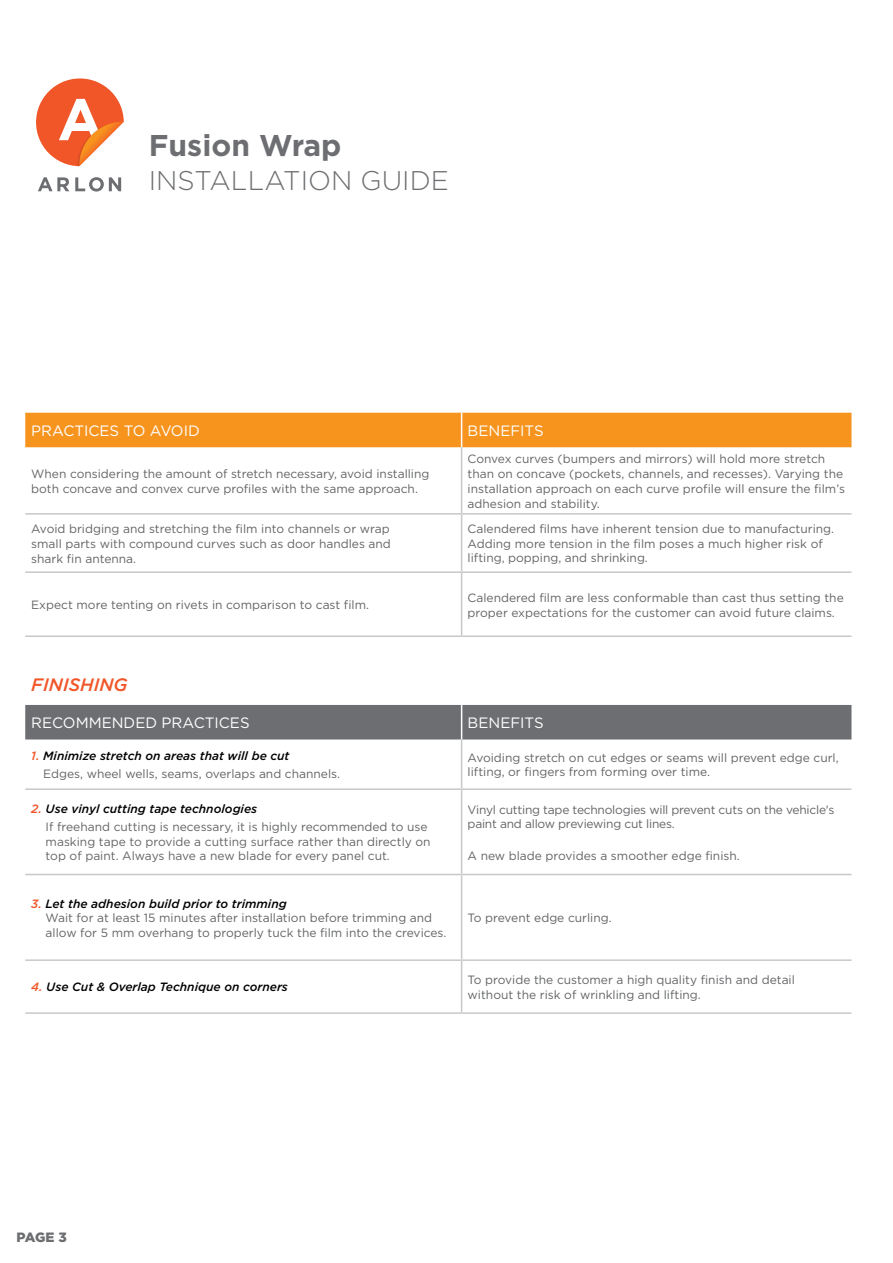
<style>
.page{position:relative;width:893px;height:1263px;background:#fff}
.page>*{position:absolute;margin:0;border:0;box-sizing:border-box;transform-origin:0 0}
.t1{font:700 30px "Gotham";color:#6d6e71}
.t2{font:300 27px "Gotham";color:#6d6e71}
.t3{font:italic 500 18px "Gotham";color:#f15629}
.t4{font:15px "Gotham";color:#fff}
.t5{font:900 13.5px "Gotham";color:#6d6e71}
.t6{font:12px/15px "Gotham";color:#636466}
.t7{font:12px/14.4px "Gotham";letter-spacing:-.02em;color:#636466}
.t8{font:italic 500 12px "Gotham";color:#000}
.s1{font-weight:500;font-style:italic;color:#f15629}
.s2{font-weight:500;font-style:italic;color:#000}
.s3{color:#f15629}
</style>
<div class="page">
<svg style="left:38px;top:177px;width:31px;height:14px"></svg>
<svg style="left:75px;top:177px;width:46px;height:15px"></svg>
<svg style="left:36px;top:78px;width:88px;height:88px"></svg>
<div style="left:25px;top:413px;width:826px;height:34px;background:#f7941e"></div>
<hr style="left:461px;top:413px;width:1px;height:34px;background:#fff">
<hr style="left:25px;top:635px;width:437px;height:2px;background:#c7c8ca">
<hr style="left:462px;top:635px;width:389px;height:2px;background:#c7c8ca">
<hr style="left:461px;top:447px;width:1px;height:66px;background:#c7c8ca">
<hr style="left:461px;top:515px;width:1px;height:56px;background:#c7c8ca">
<hr style="left:461px;top:573px;width:1px;height:62px;background:#c7c8ca">
<hr style="left:25px;top:513px;width:437px;height:2px;background:#c7c8ca">
<hr style="left:462px;top:513px;width:389px;height:2px;background:#c7c8ca">
<hr style="left:25px;top:571px;width:437px;height:2px;background:#c7c8ca">
<hr style="left:462px;top:571px;width:389px;height:2px;background:#c7c8ca">
<div style="left:25px;top:705px;width:826px;height:34px;background:#6d6e71"></div>
<hr style="left:461px;top:705px;width:1px;height:34px;background:#fff">
<hr style="left:25px;top:788px;width:437px;height:2px;background:#c7c8ca">
<hr style="left:462px;top:788px;width:389px;height:2px;background:#c7c8ca">
<hr style="left:25px;top:874px;width:437px;height:1px;background:#c7c8ca">
<hr style="left:462px;top:874px;width:389px;height:1px;background:#c7c8ca">
<hr style="left:25px;top:959px;width:437px;height:2px;background:#c7c8ca">
<hr style="left:462px;top:959px;width:389px;height:2px;background:#c7c8ca">
<hr style="left:25px;top:1012px;width:437px;height:2px;background:#c7c8ca">
<hr style="left:462px;top:1012px;width:389px;height:2px;background:#c7c8ca">
<hr style="left:461px;top:739px;width:1px;height:49px;background:#c7c8ca">
<hr style="left:461px;top:790px;width:1px;height:84px;background:#c7c8ca">
<hr style="left:461px;top:875px;width:1px;height:84px;background:#c7c8ca">
<hr style="left:461px;top:961px;width:1px;height:51px;background:#c7c8ca">
<h1 class="t1" style="left:149px;top:128px;width:194px">Fusion Wrap</h1>
<h2 class="t2" style="left:149px;top:166px;width:301px">INSTALLATION GUIDE</h2>
<p class="t4" style="left:31px;top:422px;width:170px">PRACTICES TO AVOID</p>
<p class="t4" style="left:468px;top:422px;width:78px">BENEFITS</p>
<p class="t6" style="left:31px;top:466px;width:400px">When considering the amount of stretch necessary, avoid installing both concave and convex curve profiles with the same approach.</p>
<p class="t6" style="left:468px;top:451px;width:379px">Convex curves (bumpers and mirrors) will hold more stretch than on concave (pockets, channels, and recesses). Varying the installation approach on each curve profile will ensure the film’s adhesion and stability.</p>
<p class="t6" style="left:31px;top:521px;width:361px;text-align:justify">Avoid bridging and stretching the film into channels or wrap small parts with compound curves such as door handles and shark fin antenna.</p>
<p class="t6" style="left:468px;top:522px;width:368px;line-height:14.4px">Calendered films have inherent tension due to manufacturing.<br>Adding more tension in the film poses a much higher risk of lifting, popping, and shrinking.</p>
<p class="t6" style="left:31px;top:597px;width:339px">Expect more tenting on rivets in comparison to cast film.</p>
<p class="t6" style="left:468px;top:589px;width:378px">Calendered film are less conformable than cast thus setting the proper expectations for the customer can avoid future claims.</p>
<h3 class="t3" style="left:31px;top:673px;width:98px">FINISHING</h3>
<p class="t4" style="left:31px;top:715px;width:220px">RECOMMENDED PRACTICES</p>
<p class="t4" style="left:468px;top:715px;width:78px">BENEFITS</p>
<p class="t6" style="left:43px;top:746px;width:298px;line-height:18px;text-indent:-12px"><span class="s1">1.</span> <span class="s2">Minimize stretch on areas that will be cut<br></span>Edges, wheel wells, seams, overlaps and channels.</p>
<p class="t6" style="left:468px;top:750px;width:373px;line-height:14.4px">Avoiding stretch on cut edges or seams will prevent edge curl, lifting, or fingers from forming over time.</p>
<p class="t6" style="left:46px;top:800px;width:384px;line-height:18px;text-indent:-14px"><span class="s1">2.</span> <span class="s2">Use vinyl cutting tape technologies<br></span>If freehand cutting is necessary, it is highly recommended to use</p>
<p class="t6" style="left:46px;top:834px;width:387px;line-height:14.4px">masking tape to provide a cutting surface rather than directly on top of paint. Always have a new blade for every panel cut.</p>
<p class="t7" style="left:468px;top:802px;width:368px">Vinyl cutting tape technologies will prevent cuts on the vehicle's paint and allow previewing cut lines.</p>
<p class="t6" style="left:468px;top:848px;width:274px">A new blade provides a smoother edge finish.</p>
<p class="t6" style="left:46px;top:896px;width:402px;line-height:14.4px;text-indent:-14px"><span class="s1">3.</span> <span class="s2">Let the adhesion build prior to trimming<br></span>Wait for at least 15 minutes after installation before trimming and allow for 5 mm overhang to properly tuck the film into the crevices.</p>
<p class="t6" style="left:468px;top:910px;width:146px">To prevent edge curling.</p>
<p class="t8" style="left:31px;top:979px;width:258px"><span class="s3">4.</span> Use Cut &amp; Overlap Technique on corners</p>
<p class="t6" style="left:468px;top:972px;width:329px">To provide the customer a high quality finish and detail without the risk of wrinkling and lifting.</p>
<p class="t5" style="left:16px;top:1230px;width:52px">PAGE 3</p>
</div>
